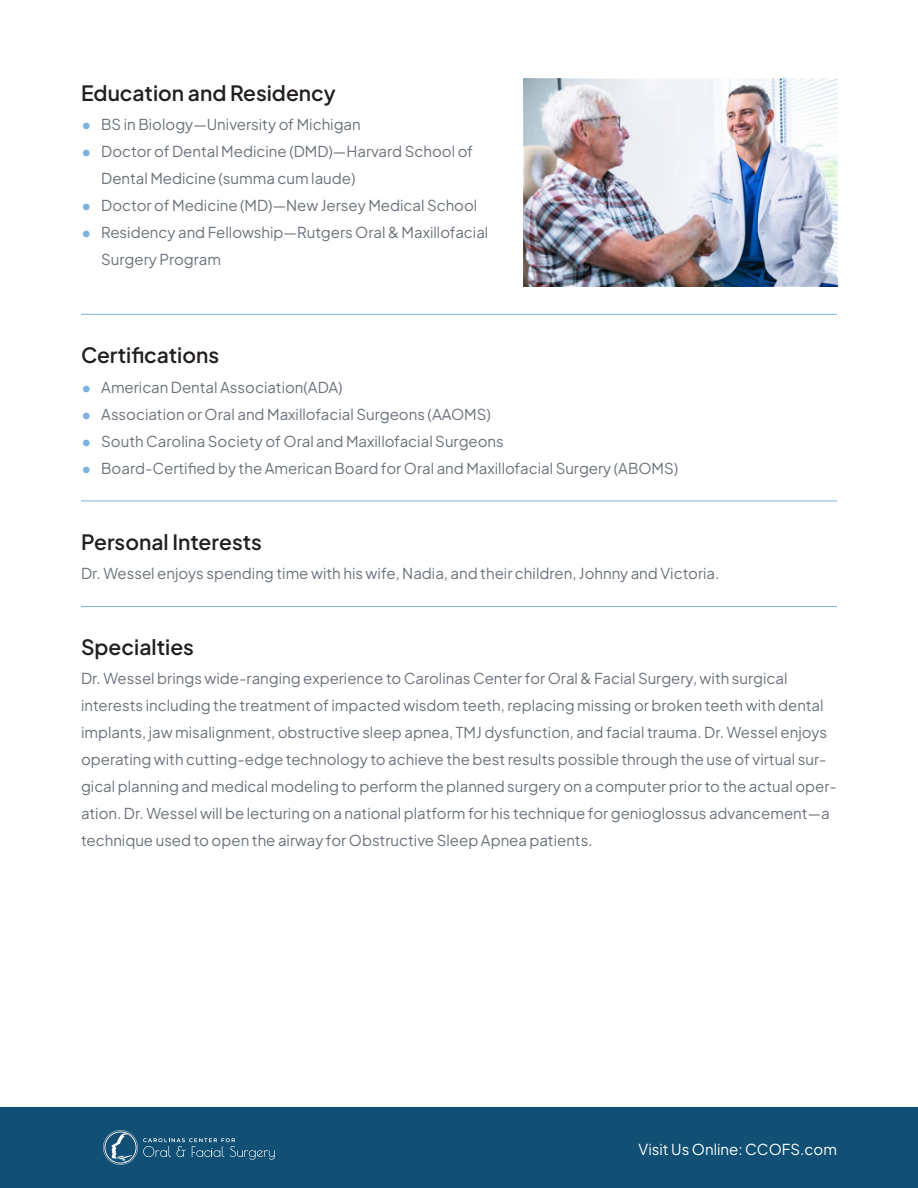
<style>
.page{position:relative;width:918px;height:1188px;background:#fff}
.page>*{position:absolute;margin:0;border:0;box-sizing:border-box;transform-origin:0 0}
.t1{font:600 21px "Plus Jakarta Sans";color:#231f20}
.t2{font:15px/27px "Plus Jakarta Sans";color:#6b727b}
.t3{font:15px "Plus Jakarta Sans";color:#fff}
.s1{font-weight:800;color:#7cb2e0}
</style>
<div class="page">
<div style="left:0;top:1107px;width:918px;height:81px;background:#115074"></div>
<svg style="left:103px;top:1130px;width:172px;height:35px"></svg>
<hr style="left:81px;top:501px;width:756px;height:1px;background:#7cb2e0">
<hr style="left:81px;top:606px;width:756px;height:1px;background:#7cb2e0">
<img style="left:524px;top:78px;width:313px;height:209px">
<hr style="left:81px;top:314px;width:756px;height:1px;background:#7cb2e0">
<p class="t1" style="left:81px;top:75px;width:256px">Education and Residency</p>
<p class="t2" style="left:81px;top:109px;width:281px"><span class="s1">•</span> BS in Biology—University of Michigan</p>
<p class="t2" style="left:101px;top:136px;width:373px;text-indent:-20px"><span class="s1">•</span> Doctor of Dental Medicine (DMD)—Harvard School of<br>Dental Medicine (summa cum laude)</p>
<p class="t2" style="left:81px;top:190px;width:398px"><span class="s1">•</span> Doctor of Medicine (MD)—New Jersey Medical School</p>
<p class="t2" style="left:101px;top:217px;width:389px;text-indent:-20px"><span class="s1">•</span> Residency and Fellowship—Rutgers Oral &amp; Maxillofacial<br>Surgery Program</p>
<p class="t1" style="left:81px;top:337px;width:140px">Certifications</p>
<p class="t2" style="left:81px;top:372px;width:263px"><span class="s1">•</span> American Dental Association(ADA)</p>
<p class="t2" style="left:81px;top:399px;width:411px"><span class="s1">•</span> Association or Oral and Maxillofacial Surgeons (AAOMS)</p>
<p class="t2" style="left:81px;top:426px;width:424px"><span class="s1">•</span> South Carolina Society of Oral and Maxillofacial Surgeons</p>
<p class="t2" style="left:81px;top:453px;width:599px"><span class="s1">•</span> Board-Certified by the American Board for Oral and Maxillofacial Surgery (ABOMS)</p>
<p class="t1" style="left:81px;top:524px;width:183px">Personal Interests</p>
<p class="t2" style="left:81px;top:559px;width:640px">Dr. Wessel enjoys spending time with his wife, Nadia, and their children, Johnny and Victoria.</p>
<p class="t1" style="left:81px;top:629px;width:114px">Specialties</p>
<p class="t2" style="left:81px;top:663px;width:758px">Dr. Wessel brings wide-ranging experience to Carolinas Center for Oral &amp; Facial Surgery, with surgical interests including the treatment of impacted wisdom teeth, replacing missing or broken teeth with dental implants, jaw misalignment, obstructive sleep apnea, TMJ dysfunction, and facial trauma. Dr. Wessel enjoys operating with cutting-edge technology to achieve the best results possible through the use of virtual sur&shy;gical planning and medical modeling to perform the planned surgery on a computer prior to the actual oper&shy;ation. Dr. Wessel will be lecturing on a national platform for his technique for genioglossus advancement—a technique used to open the airway for Obstructive Sleep Apnea patients.</p>
<p class="t3" style="left:639px;top:1137px;width:200px">Visit Us Online: CCOFS.com</p>
</div>
